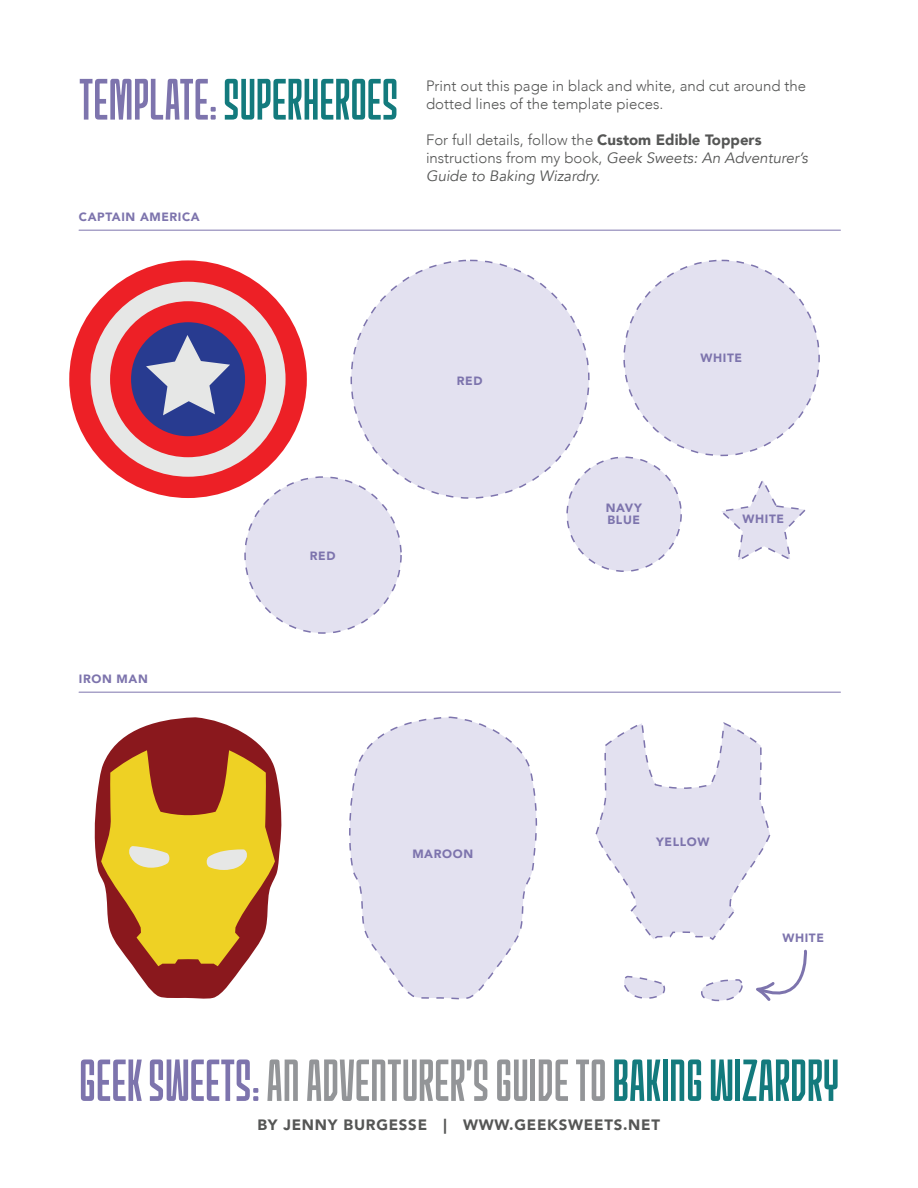
<style>
.page{position:relative;width:918px;height:1188px;background:#fff}
.page>*{position:absolute;margin:0;border:0;box-sizing:border-box;transform-origin:0 0}
.t1{font:59.4px "Mech Effects 1 BB";color:#939598}
.t2{font:58.5px "Mech Effects 1 BB";color:#137a7d}
.t3{font:300 15px/18px "Avenir";color:#555655}
.t4{font:900 15px "Avenir";letter-spacing:.05em;color:#555655}
.t5{font:900 12px/12px "Avenir";letter-spacing:.05em;color:#7d74ad}
.s1{color:#7d74ad}
.s2{font-weight:900}
.s3{font-weight:400;font-style:italic}
.s4{color:#137a7d}
</style>
<div class="page">
<svg style="left:94px;top:717px;width:188px;height:282px"></svg>
<div style="left:69px;top:260px;width:238px;height:238px;background:#ed2026;border-radius:50%"></div>
<div style="left:91px;top:282px;width:195px;height:195px;background:#e6e7e6;border-radius:50%"></div>
<div style="left:110px;top:301px;width:156px;height:156px;background:#ed2026;border-radius:50%"></div>
<div style="left:131px;top:322px;width:114px;height:114px;background:#283b90;border-radius:50%"></div>
<svg style="left:146px;top:335px;width:84px;height:80px"></svg>
<div style="left:351px;top:260px;width:238px;height:238px;background:#e3e1f0;border-radius:50%"></div>
<div style="left:245px;top:477px;width:156px;height:156px;background:#e3e1f0;border-radius:50%"></div>
<div style="left:567px;top:457px;width:114px;height:114px;background:#e3e1f0;border-radius:50%"></div>
<div style="left:566px;top:456px;width:116px;height:116px;border:2px dashed #7d74ad;border-radius:50%"></div>
<svg style="left:722px;top:480px;width:84px;height:80px"></svg>
<div style="left:624px;top:260px;width:195px;height:195px;background:#e3e1f0;border-radius:50%"></div>
<hr style="left:79px;top:230px;width:761px;height:1px;background:#7d74ad">
<hr style="left:79px;top:692px;width:761px;height:1px;background:#7d74ad">
<svg style="left:101px;top:750px;width:174px;height:216px"></svg>
<svg style="left:349px;top:716px;width:189px;height:284px"></svg>
<svg style="left:595px;top:722px;width:176px;height:218px"></svg>
<svg style="left:624px;top:975px;width:119px;height:27px"></svg>
<svg style="left:756px;top:949px;width:51px;height:52px"></svg>
<h2 class="t2" style="left:79px;top:65px;width:321px"><span class="s1">TEMPLATE:</span>SUPERHEROES</h2>
<p class="t3" style="left:426px;top:77px;width:382px">Print out this page in black and white, and cut around the dotted lines of the template pieces.</p>
<p class="t3" style="left:426px;top:131px;width:383px">For full details, follow the <span class="s2">Custom Edible Toppers </span>instructions from my book, <span class="s3">Geek Sweets: An Adventurer’s<br>Guide to Baking Wizardry.</span></p>
<p class="t5" style="left:79px;top:210px;width:122px">CAPTAIN AMERICA</p>
<p class="t5" style="left:79px;top:672px;width:70px">IRON MAN</p>
<p class="t5" style="left:310px;top:550px;width:27px">RED</p>
<p class="t5" style="left:457px;top:374px;width:27px">RED</p>
<p class="t5" style="left:412px;top:847px;width:62px">MAROON</p>
<p class="t5" style="left:701px;top:351px;width:43px">WHITE</p>
<p class="t5" style="left:606px;top:502px;width:37px">NAVY<br>BLUE</p>
<p class="t5" style="left:743px;top:513px;width:43px">WHITE</p>
<p class="t5" style="left:656px;top:836px;width:55px">YELLOW</p>
<p class="t5" style="left:782px;top:932px;width:43px">WHITE</p>
<h1 class="t1" style="left:79px;top:1046px;width:761px"><span class="s1">GEEK SWEETS:</span>AN ADVENTURER’S GUIDE TO<span class="s4">BAKING WIZARDRY</span></h1>
<p class="t4" style="left:257px;top:1112px;width:404px">BY JENNY BURGESSE | WWW.GEEKSWEETS.NET</p>
</div>
